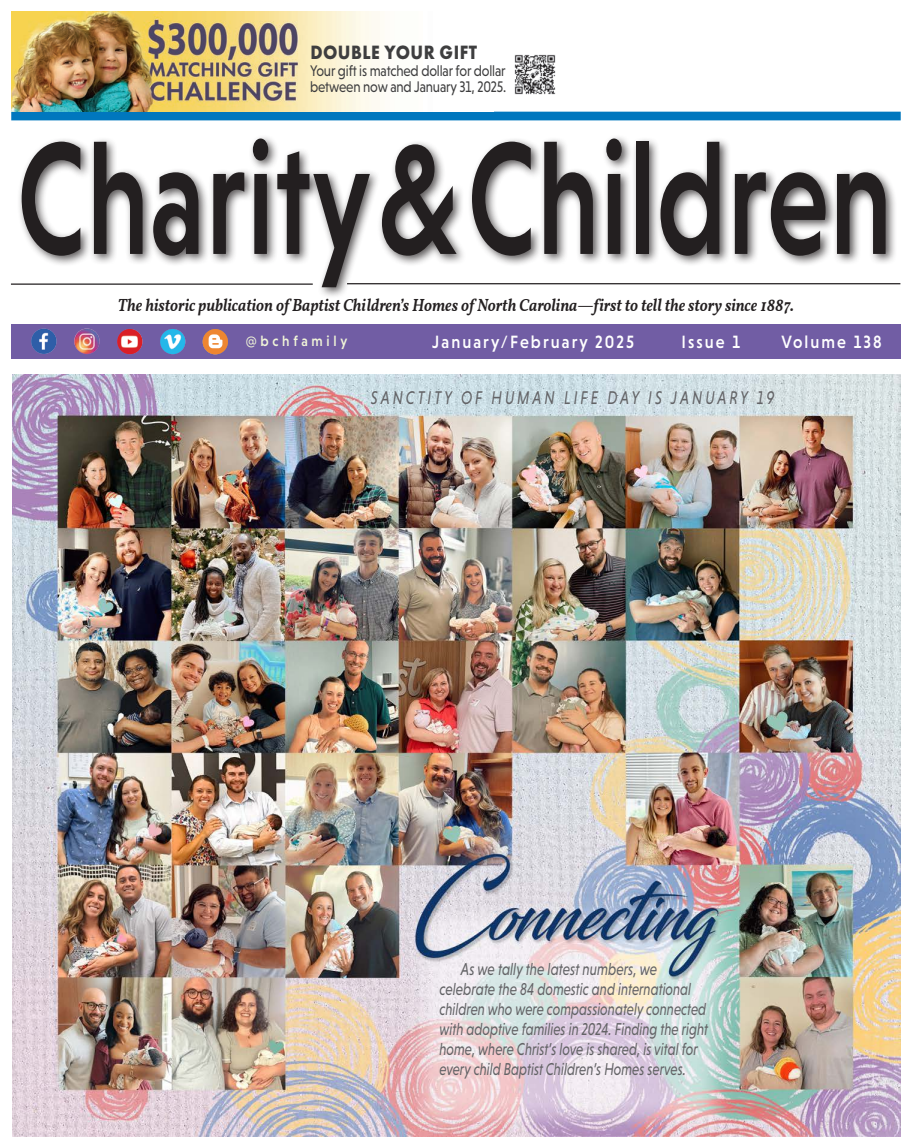
<style>
.page{position:relative;width:912px;height:1148px;background:#fff}
.page>*{position:absolute;margin:0;border:0;box-sizing:border-box;transform-origin:0 0}
.t1{font:500 162.5px "Niveau Grotesk";letter-spacing:.01em;color:#231f20;scale:.7 1}
.t2{font:700 20px "Futura PT";letter-spacing:.03em;color:#3e3e3f;scale:.88 1}
.t3{font:italic 18.75px "Niveau Grotesk";letter-spacing:.2em;color:#636366;scale:.78 1}
.t4{font:500 18.12px "Niveau Grotesk";letter-spacing:.125em;color:#fff;scale:.9 1}
.t5{font:italic 17.5px/20px "Niveau Grotesk";color:#636366;scale:.78 1}
.t6{font:italic 600 17.5px "Vollkorn";color:#231f20;scale:.9 1}
.t7{font:15.62px/16.2px "Niveau Grotesk";letter-spacing:-.01em;color:#3e3e3f;scale:.85 1}
.t8{font:500 15px "Niveau Grotesk";letter-spacing:.275em;color:#f0f5d8;scale:.9 1}
.s1{font-size:158.75px}
</style>
<div class="page">
<div style="left:17px;top:134px;width:879px;height:165px;background:#231f20;opacity:.75"></div>
<hr style="left:347px;top:283px;width:553px;height:1px;background:#231f20">
<hr style="left:11px;top:283px;width:302px;height:2px;background:#231f20">
<div style="left:11px;top:324px;width:889px;height:35px;background:#715da4"></div>
<img style="left:31px;top:329px;width:25px;height:25px;border-radius:13px">
<img style="left:117px;top:329px;width:25px;height:25px;border-radius:13px">
<img style="left:160px;top:329px;width:25px;height:25px;border-radius:13px">
<img style="left:202px;top:329px;width:26px;height:25px;border-radius:13px">
<img style="left:74px;top:328px;width:25px;height:26px;border-radius:13px">
<div style="left:11px;top:112px;width:889px;height:8px;background:#0077be"></div>
<img style="left:11px;top:11px;width:369px;height:101px">
<img style="left:514px;top:54px;width:41px;height:41px">
<img style="left:12px;top:374px;width:888px;height:762px">
<p class="t2" style="left:310px;top:40px;width:191px">DOUBLE YOUR GIFT</p>
<p class="t7" style="left:310px;top:62px;width:232px">Your gift is matched dollar for dollar between now and January 31, 2025.</p>
<h1 class="t1" style="left:17px;top:106px;width:1250px">Charity<span class="s1">&amp;</span>Children</h1>
<p class="t6" style="left:118px;top:292px;width:752px">The historic publication of Baptist Children’s Homes of North Carolina—first to tell the story since 1887.</p>
<p class="t8" style="left:246px;top:333px;width:114px">@bchfamily</p>
<p class="t4" style="left:432px;top:331px;width:225px">January/February 2025</p>
<p class="t4" style="left:681px;top:331px;width:66px">Issue 1</p>
<p class="t4" style="left:781px;top:331px;width:113px">Volume 138</p>
<p class="t3" style="left:371px;top:386px;width:518px">SANCTITY OF HUMAN LIFE DAY IS JANUARY 19</p>
<p class="t5" style="left:439px;top:959px;width:346px;text-indent:21px">As we tally the latest numbers, we celebrate the 84 domestic and international children who were compassionately connected with adoptive families in 2024. Finding the right home, where Christ’s love is shared, is vital for every child Baptist Children’s Homes serves.</p>
</div>
